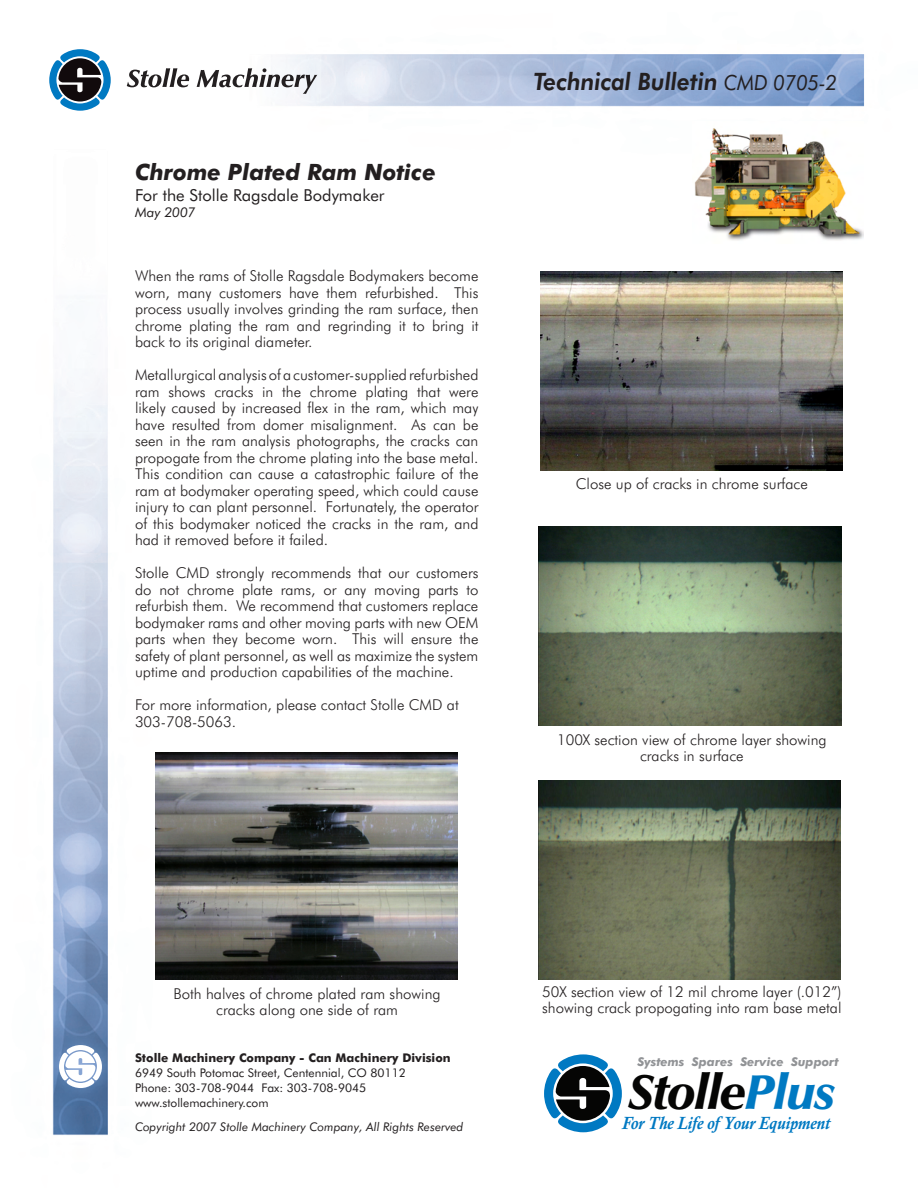
<style>
.page{position:relative;width:918px;height:1188px;background:#fff}
.page>*{position:absolute;margin:0;border:0;box-sizing:border-box;transform-origin:0 0}
.t1{font:italic 900 49.35px "Zapf Humanist 601 BT";letter-spacing:-.025em;color:#050504}
.t2{font:italic 800 24px "Futura BT";color:#231f20;scale:.94 1}
.t3{font:italic 700 22.5px "Futura BT";color:#231f20}
.t4{font:italic 700 18px "Calisto";letter-spacing:-.01em;color:#0079c2;scale:.92 1}
.t5{font:16.5px "Futura BT";color:#231f20}
.t6{font:300 15px/16.5px "Futura BT";color:#231f20;text-align:justify}
.t7{font:italic 13.5px "Futura BT";color:#231f20}
.t8{font:italic 700 12.15px "Futura BT";color:#919396}
.t9{font:12px/15px "Futura BT";color:#231f20}
.t10{font:italic 12px "Futura BT";color:#231f20}
.t11{font:700 12px "Futura BT";color:#231f20}
.s1{font-weight:400;font-size:21px}
.s2{color:#0079c2}
</style>
<div class="page">
<img style="left:52px;top:54px;width:813px;height:1081px">
<svg style="left:59px;top:1045px;width:43px;height:43px"></svg>
<svg style="left:127px;top:68px;width:62px;height:19px"></svg>
<svg style="left:197px;top:68px;width:120px;height:26px"></svg>
<svg style="left:49px;top:49px;width:62px;height:62px"></svg>
<svg style="left:544px;top:1054px;width:78px;height:78px"></svg>
<img style="left:540px;top:271px;width:303px;height:199px">
<img style="left:538px;top:526px;width:304px;height:200px">
<img style="left:538px;top:780px;width:303px;height:199px">
<img style="left:156px;top:753px;width:302px;height:227px">
<img style="left:693px;top:122px;width:171px;height:122px">
<p class="t3" style="left:135px;top:158px;width:303px">Chrome Plated Ram Notice</p>
<p class="t5" style="left:135px;top:185px;width:251px">For the Stolle Ragsdale Bodymaker</p>
<p class="t7" style="left:135px;top:204px;width:62px">May 2007</p>
<p class="t6" style="left:135px;top:268px;width:345px">When the rams of Stolle Ragsdale Bodymakers become worn, many customers have them refurbished. This process usually involves grinding the ram surface, then chrome plating the ram and regrinding it to bring it back to its original diameter.</p>
<p class="t6" style="left:135px;top:367px;width:345px">Metallurgical analysis of a customer-supplied refurbished ram shows cracks in the chrome plating that were likely caused by increased flex in the ram, which may have resulted from domer misalignment. As can be seen in the ram analysis photographs, the cracks can propogate from the chrome plating into the base metal.<br>This condition can cause a catastrophic failure of the ram at bodymaker operating speed, which could cause injury to can plant personnel. Fortunately, the operator of this bodymaker noticed the cracks in the ram, and had it removed before it failed.</p>
<p class="t6" style="left:135px;top:565px;width:345px">Stolle CMD strongly recommends that our customers do not chrome plate rams, or any moving parts to refurbish them. We recommend that customers replace bodymaker rams and other moving parts with new OEM parts when they become worn. This will ensure the safety of plant personnel, as well as maximize the system uptime and production capabilities of the machine.</p>
<p class="t6" style="left:135px;top:697px;width:325px">For more information, please contact Stolle CMD at</p>
<p class="t6" style="left:135px;top:713px;width:103px">303-708-5063.</p>
<p class="t2" style="left:534px;top:67px;width:324px">Technical Bulletin <span class="s1">CMD 0705-2</span></p>
<p class="t6" style="left:576px;top:476px;width:234px">Close up of cracks in chrome surface</p>
<p class="t6" style="left:557px;top:731px;width:271px">100X section view of chrome layer showing</p>
<p class="t6" style="left:640px;top:747px;width:105px">cracks in surface</p>
<p class="t6" style="left:174px;top:985px;width:269px">Both halves of chrome plated ram showing</p>
<p class="t6" style="left:216px;top:1001px;width:183px">cracks along one side of ram</p>
<p class="t11" style="left:135px;top:1051px;width:317px">Stolle Machinery Company - Can Machinery Division</p>
<p class="t9" style="left:135px;top:1065px;width:272px">6949 South Potomac Street, Centennial, CO 80112<br>Phone: 303-708-9044 Fax: 303-708-9045</p>
<p class="t9" style="left:135px;top:1095px;width:135px">www.stollemachinery.com</p>
<p class="t10" style="left:135px;top:1120px;width:330px">Copyright 2007 Stolle Machinery Company, All Rights Reserved</p>
<p class="t6" style="left:542px;top:983px;width:301px">50X section view of 12 mil chrome layer (.012”)</p>
<p class="t6" style="left:542px;top:999px;width:301px">showing crack propogating into ram base metal</p>
<p class="t8" style="left:637px;top:1055px;width:203px">Systems Spares Service Support</p>
<p class="t1" style="left:630px;top:1062px;width:208px">Stolle<span class="s2">Plus</span></p>
<p class="t4" style="left:622px;top:1113px;width:228px">For The Life of Your Equipment</p>
</div>
